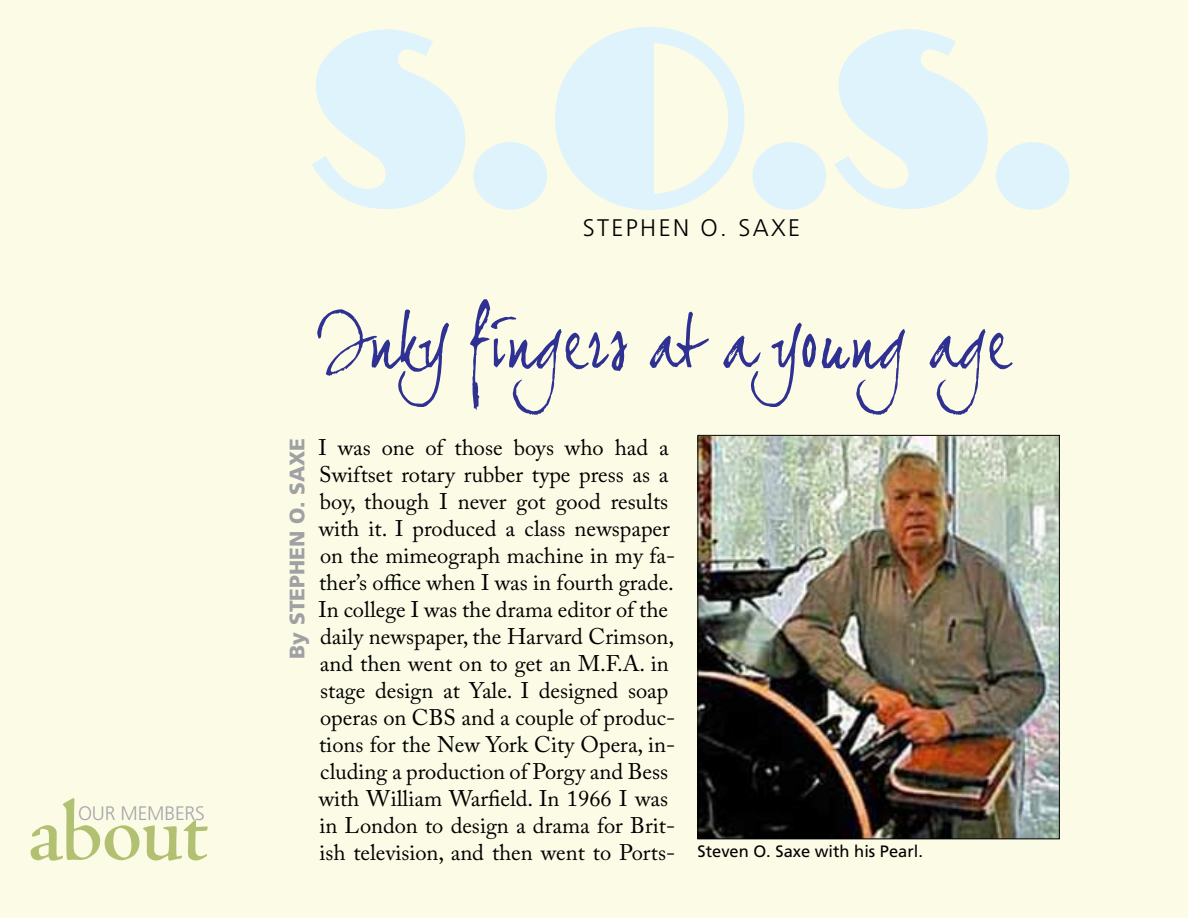
<style>
.page{position:relative;width:1188px;height:918px;background:#fcfbe6}
.page>*{position:absolute;margin:0;border:0;box-sizing:border-box;transform-origin:0 0}
.t1{font:225px "Drumag Studio NF";color:#dff3fd}
.t2{font:90px "Adobe Jenson MM 506 60";letter-spacing:-.02em;color:#b1c071}
.t3{font:72px "Joe Hand 2";letter-spacing:-.02em;color:#2e3192}
.t4{font:300 24px "Frutiger";letter-spacing:.1em;color:#000}
.t5{font:22.5px/27px "Adobe Caslon Pro";color:#000}
.t6{font:900 21px "Frutiger";color:#9fa1a4}
.t7{font:300 19.5px "Frutiger";letter-spacing:-.01em;color:#a5a7aa}
.t8{font:16.5px "Frutiger";color:#000}
</style>
<div class="page">
<img style="left:700px;top:437px;width:358px;height:400px">
<div style="left:698px;top:435px;width:362px;height:404px;border:1px solid #000"></div>
<h2 class="t2" style="left:29px;top:784px;width:182px">about</h2>
<p class="t7" style="left:78px;top:802px;width:129px">OUR MEMBERS</p>
<h1 class="t1" style="left:308px;top:-33px;width:768px">S.O.S.</h1>
<p class="t4" style="left:583px;top:214px;width:219px">STEPHEN O. SAXE</p>
<h3 class="t3" style="left:325px;top:300px;width:686px">Inky fingers at a young age</h3>
<p class="t6" style="left:284px;top:659px;width:222px;rotate:-90deg">By STEPHEN O. SAXE</p>
<p class="t5" style="left:318px;top:433px;width:358px">I was one of those boys who had a Swiftset rotary rubber type press as a boy, though I never got good results with it. I produced a class newspaper on the mimeograph machine in my fa&shy;ther’s office when I was in fourth grade.<br>In college I was the drama editor of the daily newspaper, the Harvard Crimson, and then went on to get an M.F.A. in stage design at Yale. I designed soap operas on CBS and a couple of produc&shy;tions for the New York City Opera, in&shy;cluding a production of Porgy and Bess with William Warfield. In 1966 I was in London to design a drama for Brit&shy;ish television, and then went to Ports-</p>
<p class="t8" style="left:698px;top:842px;width:227px">Steven O. Saxe with his Pearl.</p>
</div>
